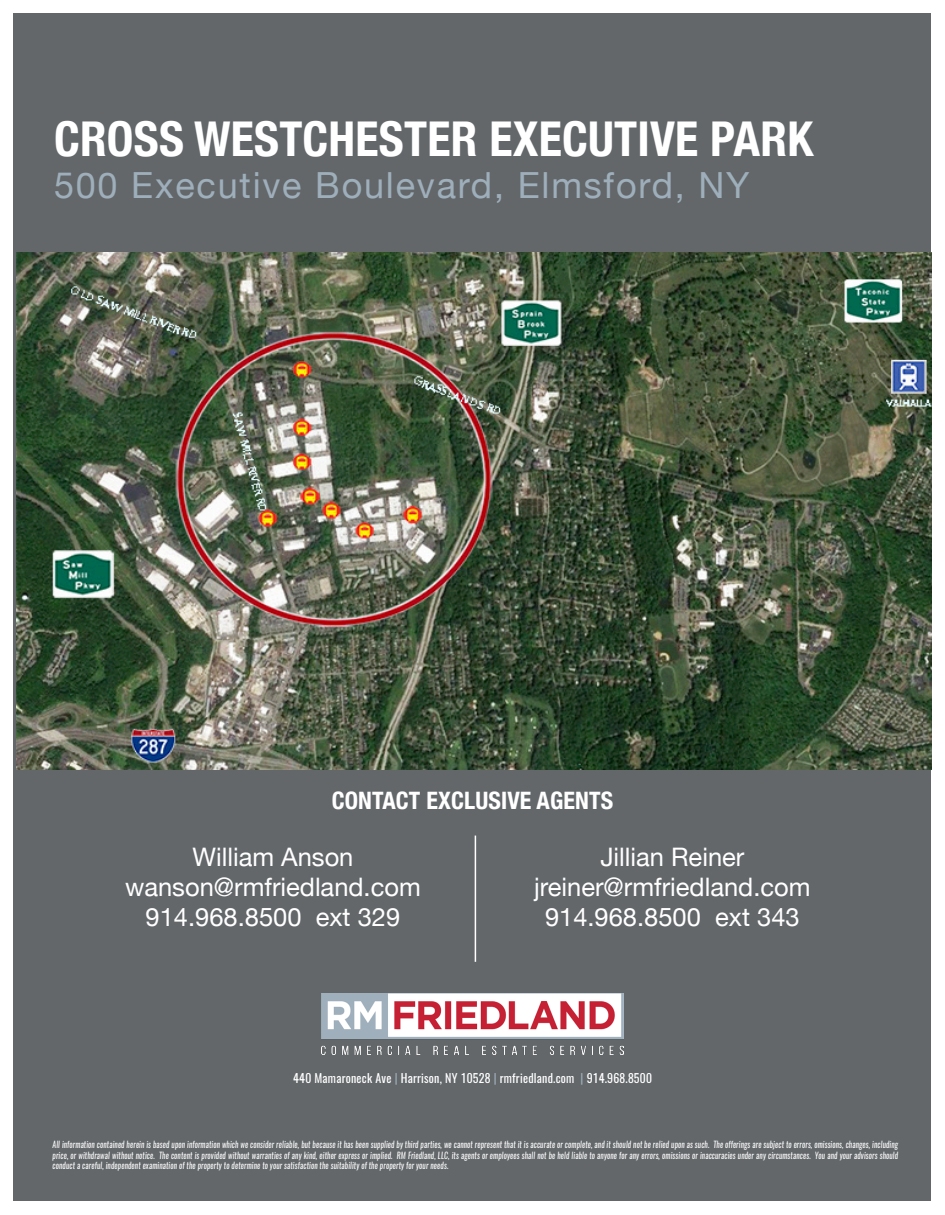
<style>
.page{position:relative;width:945px;height:1215px;background:#fff}
.page>*{position:absolute;margin:0;border:0;box-sizing:border-box;transform-origin:0 0}
.t1{font:700 condensed 48px "Helvetica Neue";letter-spacing:.005em;color:#fff}
.t2{font:36px "Helvetica Neue";letter-spacing:.05em;color:#9eafbb}
.t3{font:25.5px/30px "Helvetica Neue";color:#fff;text-align:center}
.t4{font:700 condensed 24px "Helvetica Neue";letter-spacing:.005em;color:#fff}
.t5{font:12px "Oswald";letter-spacing:.02em;color:#fff}
.t6{font:italic 9px/10.5px "Oswald";letter-spacing:.02em;color:#fff;text-align:justify;scale:.84 1}
.s1{color:#9eafbb}
</style>
<div class="page">
<div style="left:14px;top:14px;width:918px;height:1188px;background:#63676a"></div>
<img style="left:16px;top:252px;width:915px;height:518px">
<img style="left:321px;top:993px;width:303px;height:61px">
<hr style="left:475px;top:836px;width:1px;height:126px;background:#fff">
<p class="t1" style="left:54px;top:99px;width:761px">CROSS WESTCHESTER EXECUTIVE PARK</p>
<p class="t2" style="left:54px;top:159px;width:697px">500 Executive Boulevard, Elmsford, NY</p>
<p class="t4" style="left:332px;top:781px;width:283px">CONTACT EXCLUSIVE AGENTS</p>
<p class="t3" style="left:192px;top:843px;width:163px">William Anson</p>
<p class="t3" style="left:125px;top:873px;width:297px">wanson@rmfriedland.com</p>
<p class="t3" style="left:146px;top:903px;width:256px">914.968.8500 ext 329</p>
<p class="t3" style="left:534px;top:843px;width:278px">Jillian Reiner jreiner@rmfriedland.com</p>
<p class="t3" style="left:545px;top:903px;width:256px">914.968.8500 ext 343</p>
<p class="t5" style="left:293px;top:1070px;width:360px">440 Mamaroneck Ave <span class="s1">|</span> Harrison, NY 10528 <span class="s1">|</span> rmfriedland.com <span class="s1">|</span> 914.968.8500</p>
<p class="t6" style="left:53px;top:1139px;width:1008px">All information contained herein is based upon information which we consider reliable, but because it has been supplied by third parties, we cannot represent that it is accurate or complete, and it should not be relied upon as such. The offerings are subject to errors, omissions, changes, including price, or withdrawal without notice. The content is provided without warranties of any kind, either express or implied. RM Friedland, LLC, its agents or employees shall not be held liable to anyone for any errors, omissions or inaccuracies under any circumstances. You and your advisors should conduct a careful, independent examination of the property to determine to your satisfaction the suitability of the property for your needs.</p>
</div>
